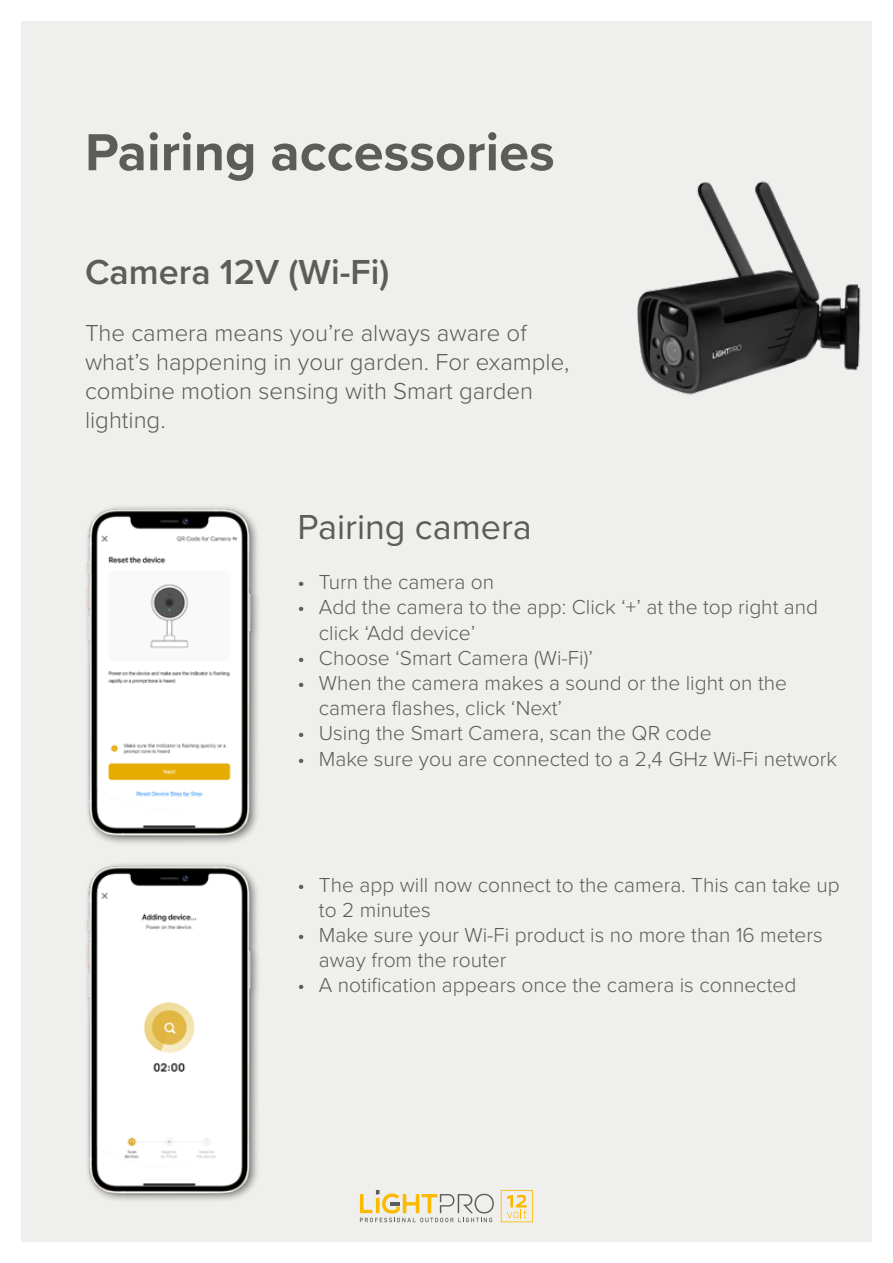
<style>
.page{position:relative;width:893px;height:1263px;background:#fff}
.page>*{position:absolute;margin:0;border:0;box-sizing:border-box;transform-origin:0 0}
.t1{font:700 54px "Proxima Nova";color:#5c5c5b}
.t2{font:600 36px "Proxima Nova";color:#5c5c5b}
.t3{font:36px "Proxima Nova";color:#5c5c5b}
.t4{font:300 24px/28.8px "Proxima Nova";color:#5c5c5b}
.t5{font:300 21px/25.2px "Proxima Nova";color:#5c5c5b}
</style>
<div class="page">
<div style="left:21px;top:21px;width:851px;height:1221px;background:#efefee"></div>
<svg style="left:360px;top:1190px;width:134px;height:32px"></svg>
<svg style="left:501px;top:1190px;width:32px;height:32px"></svg>
<img style="left:637px;top:181px;width:224px;height:214px">
<img style="left:86px;top:507px;width:172px;height:337px">
<img style="left:86px;top:864px;width:172px;height:337px">
<h1 class="t1" style="left:85px;top:112px;width:471px">Pairing accessories</h1>
<h2 class="t2" style="left:85px;top:245px;width:306px">Camera 12V (Wi-Fi)</h2>
<p class="t4" style="left:85px;top:317px;width:486px">The camera means you’re always aware of what’s happening in your garden. For example, combine motion sensing with Smart garden lighting.</p>
<h2 class="t3" style="left:298px;top:500px;width:236px">Pairing camera</h2>
<p class="t5" style="left:298px;top:568px;width:198px">• Turn the camera on</p>
<p class="t5" style="left:319px;top:594px;width:501px;text-indent:-21px">• Add the camera to the app: Click ‘+’ at the top right and click ‘Add device’</p>
<p class="t5" style="left:298px;top:644px;width:297px">• Choose ‘Smart Camera (Wi-Fi)’</p>
<p class="t5" style="left:319px;top:669px;width:470px;text-indent:-21px">• When the camera makes a sound or the light on the camera flashes, click ‘Next’</p>
<p class="t5" style="left:298px;top:720px;width:416px">• Using the Smart Camera, scan the QR code</p>
<p class="t5" style="left:298px;top:745px;width:541px">• Make sure you are connected to a 2,4 GHz Wi-Fi network</p>
<p class="t5" style="left:319px;top:871px;width:522px;text-indent:-21px">• The app will now connect to the camera. This can take up to 2 minutes</p>
<p class="t5" style="left:319px;top:921px;width:505px;text-indent:-21px">• Make sure your Wi-Fi product is no more than 16 meters away from the router</p>
<p class="t5" style="left:298px;top:972px;width:500px">• A notification appears once the camera is connected</p>
</div>
